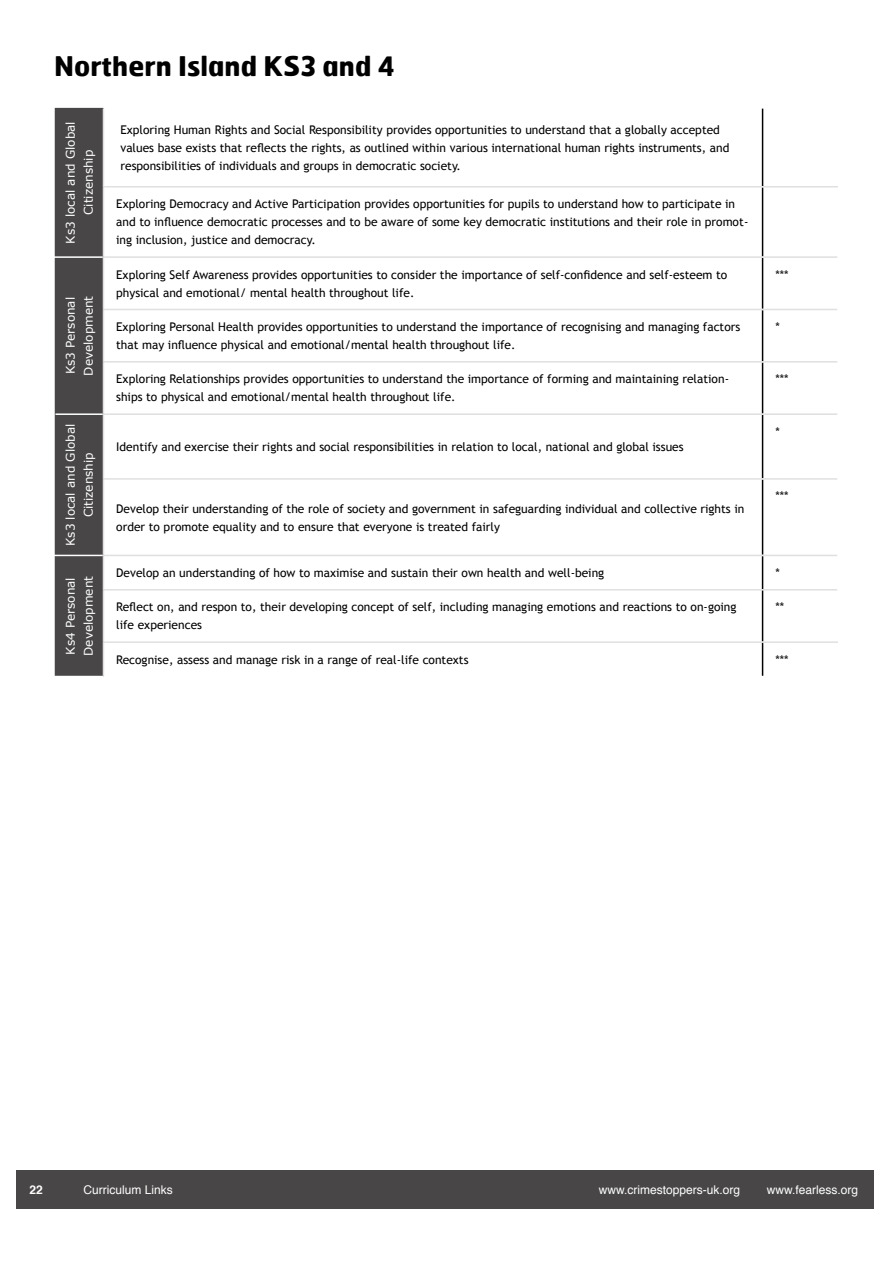
<style>
.page{position:relative;width:893px;height:1263px;background:#fff}
.page>*{position:absolute;margin:0;border:0;box-sizing:border-box;transform-origin:0 0}
.t1{font:700 27px "Hermes";color:#000}
.t2{font:12px/18px "Trebuchet MS";color:#000}
.t3{font:12px/18px "Verdana";color:#fff;text-align:center}
.t4{font:12px "Helvetica";color:#fff}
.t5{font:12px "Helvetica";color:#fffffe}
.t6{font:700 12px "Helvetica";color:#fffffe}
</style>
<div class="page">
<div style="left:17px;top:1170px;width:857px;height:39px;background:#484646"></div>
<div style="left:55px;top:108px;width:48px;height:568px;background:#484646"></div>
<hr style="left:762px;top:187px;width:1px;height:69px;background:#000">
<hr style="left:762px;top:258px;width:1px;height:51px;background:#000">
<hr style="left:762px;top:310px;width:1px;height:51px;background:#000">
<hr style="left:762px;top:363px;width:1px;height:50px;background:#000">
<hr style="left:762px;top:415px;width:1px;height:63px;background:#000">
<hr style="left:762px;top:480px;width:1px;height:75px;background:#000">
<hr style="left:762px;top:556px;width:1px;height:33px;background:#000">
<hr style="left:103px;top:309px;width:660px;height:1px;background:#e1dfdf">
<hr style="left:763px;top:309px;width:74px;height:1px;background:#e1dfdf">
<hr style="left:103px;top:361px;width:660px;height:2px;background:#e1dfdf">
<hr style="left:763px;top:361px;width:74px;height:2px;background:#e1dfdf">
<hr style="left:103px;top:413px;width:660px;height:2px;background:#e1dfdf">
<hr style="left:763px;top:413px;width:74px;height:2px;background:#e1dfdf">
<hr style="left:103px;top:478px;width:660px;height:2px;background:#e1dfdf">
<hr style="left:763px;top:478px;width:74px;height:2px;background:#e1dfdf">
<hr style="left:103px;top:555px;width:660px;height:1px;background:#e1dfdf">
<hr style="left:763px;top:555px;width:74px;height:1px;background:#e1dfdf">
<hr style="left:763px;top:186px;width:75px;height:1px;background:#e1dfdf">
<hr style="left:763px;top:256px;width:74px;height:2px;background:#e1dfdf">
<hr style="left:762px;top:109px;width:1px;height:77px;background:#000">
<hr style="left:103px;top:186px;width:660px;height:1px;background:#e1dfdf">
<hr style="left:103px;top:256px;width:660px;height:2px;background:#e1dfdf">
<hr style="left:103px;top:258px;width:1px;height:51px;background:#e1dfdf">
<hr style="left:103px;top:310px;width:1px;height:51px;background:#e1dfdf">
<hr style="left:103px;top:363px;width:1px;height:50px;background:#e1dfdf">
<hr style="left:103px;top:415px;width:1px;height:63px;background:#e1dfdf">
<hr style="left:103px;top:480px;width:1px;height:75px;background:#e1dfdf">
<hr style="left:56px;top:413px;width:47px;height:2px;background:#fff">
<hr style="left:103px;top:589px;width:660px;height:1px;background:#e1dfdf">
<hr style="left:763px;top:589px;width:74px;height:1px;background:#e1dfdf">
<hr style="left:762px;top:590px;width:1px;height:51px;background:#000">
<hr style="left:103px;top:641px;width:660px;height:2px;background:#e1dfdf">
<hr style="left:763px;top:641px;width:75px;height:2px;background:#e1dfdf">
<hr style="left:762px;top:643px;width:1px;height:33px;background:#000">
<hr style="left:103px;top:109px;width:1px;height:77px;background:#e1dfdf">
<hr style="left:103px;top:187px;width:1px;height:69px;background:#e1dfdf">
<hr style="left:54px;top:256px;width:49px;height:2px;background:#fff">
<hr style="left:54px;top:555px;width:49px;height:1px;background:#fff">
<hr style="left:103px;top:556px;width:1px;height:33px;background:#e1dfdf">
<hr style="left:103px;top:590px;width:1px;height:51px;background:#e1dfdf">
<hr style="left:103px;top:643px;width:1px;height:33px;background:#e1dfdf">
<h1 class="t1" style="left:54px;top:48px;width:342px">Northern Island KS3 and 4</h1>
<p class="t3" style="left:62px;top:244px;width:124px;rotate:-90deg">Ks3 local and Global<br>Citizenship</p>
<p class="t2" style="left:120px;top:121px;width:610px">Exploring Human Rights and Social Responsibility provides opportunities to understand that a globally accepted values base exists that reflects the rights, as outlined within various international human rights instruments, and responsibilities of individuals and groups in democratic society.</p>
<p class="t2" style="left:116px;top:195px;width:634px">Exploring Democracy and Active Participation provides opportunities for pupils to understand how to participate in and to influence democratic processes and to be aware of some key democratic institutions and their role in promot&shy;ing inclusion, justice and democracy.</p>
<p class="t3" style="left:62px;top:375px;width:81px;text-align:left;rotate:-90deg">Ks3 Personal<br>Development</p>
<p class="t3" style="left:62px;top:546px;width:124px;rotate:-90deg">Ks3 local and Global<br>Citizenship</p>
<p class="t3" style="left:62px;top:656px;width:81px;text-align:left;rotate:-90deg">Ks4 Personal<br>Development</p>
<p class="t2" style="left:116px;top:266px;width:613px">Exploring Self Awareness provides opportunities to consider the importance of self-confidence and self-esteem to physical and emotional/ mental health throughout life.</p>
<p class="t2" style="left:775px;top:266px;width:15px">***</p>
<p class="t2" style="left:116px;top:318px;width:626px">Exploring Personal Health provides opportunities to understand the importance of recognising and managing factors that may influence physical and emotional/mental health throughout life.</p>
<p class="t2" style="left:775px;top:318px;width:6px">*</p>
<p class="t2" style="left:116px;top:370px;width:614px">Exploring Relationships provides opportunities to understand the importance of forming and maintaining relation&shy;ships to physical and emotional/mental health throughout life.</p>
<p class="t2" style="left:775px;top:370px;width:15px">***</p>
<p class="t2" style="left:116px;top:438px;width:569px">Identify and exercise their rights and social responsibilities in relation to local, national and global issues</p>
<p class="t2" style="left:116px;top:499px;width:630px">Develop their understanding of the role of society and government in safeguarding individual and collective rights in order to promote equality and to ensure that everyone is treated fairly</p>
<p class="t2" style="left:775px;top:423px;width:6px">*</p>
<p class="t2" style="left:775px;top:487px;width:15px">***</p>
<p class="t2" style="left:116px;top:564px;width:490px">Develop an understanding of how to maximise and sustain their own health and well-being</p>
<p class="t2" style="left:775px;top:564px;width:6px">*</p>
<p class="t2" style="left:116px;top:598px;width:622px">Reflect on, and respon to, their developing concept of self, including managing emotions and reactions to on-going life experiences</p>
<p class="t2" style="left:775px;top:598px;width:10px">**</p>
<p class="t2" style="left:116px;top:651px;width:354px">Recognise, assess and manage risk in a range of real-life contexts</p>
<p class="t2" style="left:775px;top:651px;width:15px">***</p>
<p class="t6" style="left:29px;top:1180px;width:15px">22</p>
<p class="t5" style="left:83px;top:1181px;width:91px">Curriculum Links</p>
<p class="t4" style="left:599px;top:1181px;width:143px">www.crimestoppers-uk.org</p>
<p class="t4" style="left:767px;top:1181px;width:93px">www.fearless.org</p>
</div>
